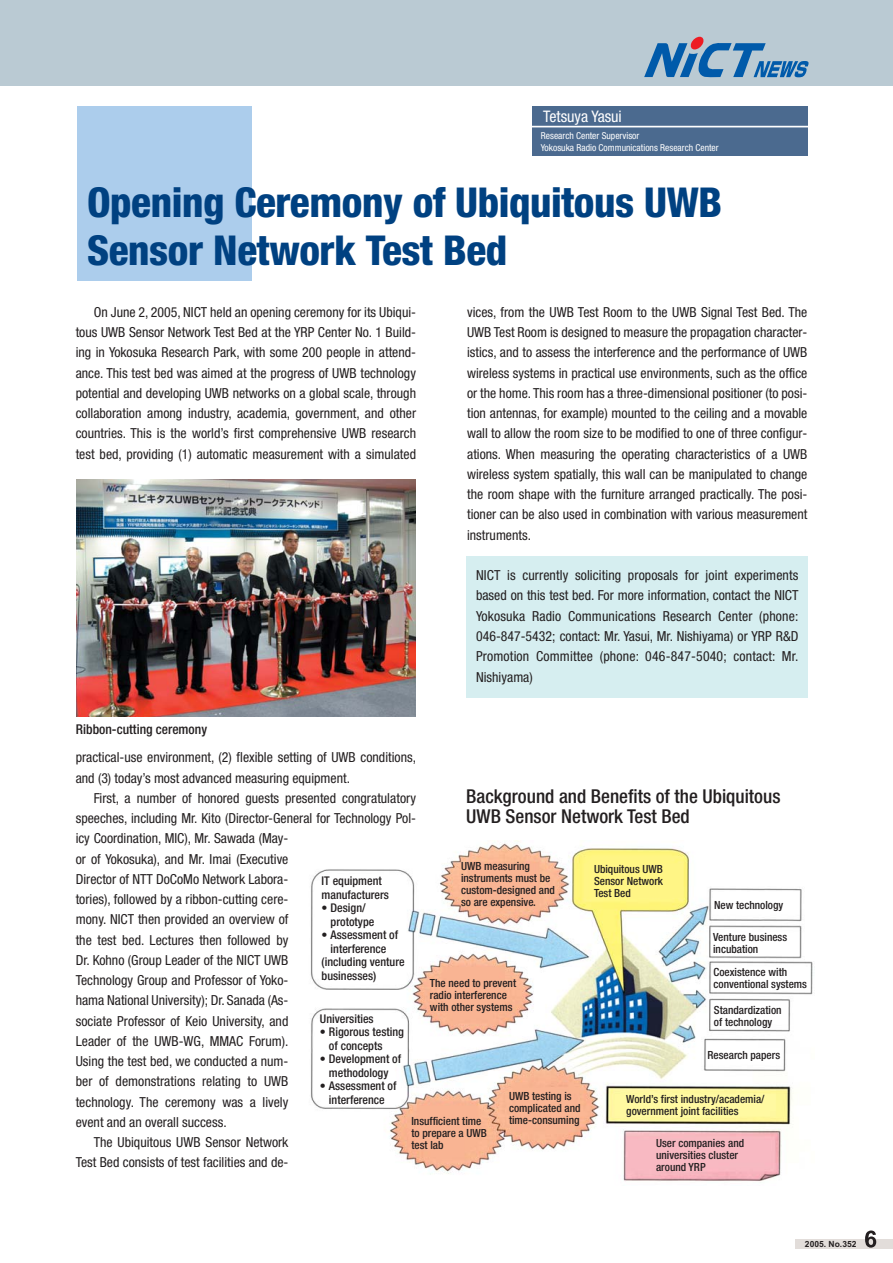
<style>
.page{position:relative;width:893px;height:1263px;background:#fff}
.page>*{position:absolute;margin:0;border:0;box-sizing:border-box;transform-origin:0 0}
.t1{font:800 condensed 41.25px/48px "Helvetica Neue";letter-spacing:-.01em;color:#004181}
.t2{font:500 condensed 19.2px/19.5px "Helvetica Neue";color:#231f20}
.t3{font:condensed 15.9px "Helvetica Neue";color:#fff}
.t4{font:condensed 13.8px/20.2px "Helvetica Neue";color:#231f20;text-align:justify}
.t5{font:500 condensed 13.5px "Helvetica Neue";color:#231f20}
.t6{font:500 condensed 12px/13.5px "Helvetica Neue";color:#231f20}
.t7{font:500 condensed 11.25px/12px "Helvetica Neue";color:#231f20}
.t8{font:condensed 9.6px/11.9px "Helvetica Neue";color:#fff}
.t9{font:700 8.55px "Arial";color:#231f20}
</style>
<div class="page">
<div style="left:795px;top:1240px;width:97px;height:9px;background:#e2ddda"></div>
<svg style="left:865px;top:1231px;width:11px;height:17px"></svg>
<div style="left:0;top:0;width:892px;height:85px;background:#bacad3"></div>
<svg style="left:644px;top:37px;width:164px;height:40px"></svg>
<div style="left:466px;top:556px;width:342px;height:141px;background:#d6eef0"></div>
<img style="left:310px;top:841px;width:503px;height:340px">
<div style="left:77px;top:106px;width:174px;height:175px;background:#accdec"></div>
<img style="left:77px;top:479px;width:338px;height:237px">
<div style="left:532px;top:106px;width:276px;height:50px;background:#4b6a8f"></div>
<hr style="left:528px;top:126px;width:284px;height:1px;background:#fff">
<p class="t3" style="left:543px;top:110px;width:80px">Tetsuya Yasui</p>
<p class="t8" style="left:541px;top:130px;width:179px">Research Center Supervisor<br>Yokosuka Radio Communications Research Center</p>
<h1 class="t1" style="left:87px;top:182px;width:636px">Opening Ceremony of Ubiquitous UWB<br>Sensor Network Test Bed</h1>
<p class="t4" style="left:76px;top:303px;width:342px;text-indent:18px">On June 2, 2005, NICT held an opening ceremony for its Ubiqui&shy;tous UWB Sensor Network Test Bed at the YRP Center No. 1 Build&shy;ing in Yokosuka Research Park, with some 200 people in attend&shy;ance. This test bed was aimed at the progress of UWB technology potential and developing UWB networks on a global scale, through collaboration among industry, academia, government, and other countries. This is the world’s first comprehensive UWB research test bed, providing (1) automatic measurement with a simulated</p>
<p class="t5" style="left:76px;top:725px;width:133px">Ribbon-cutting ceremony</p>
<p class="t4" style="left:467px;top:303px;width:342px">vices, from the UWB Test Room to the UWB Signal Test Bed. The UWB Test Room is designed to measure the propagation character&shy;istics, and to assess the interference and the performance of UWB wireless systems in practical use environments, such as the office or the home. This room has a three-dimensional positioner (to posi&shy;tion antennas, for example) mounted to the ceiling and a movable wall to allow the room size to be modified to one of three configur&shy;ations. When measuring the operating characteristics of a UWB wireless system spatially, this wall can be manipulated to change the room shape with the furniture arranged practically. The posi&shy;tioner can be also used in combination with various measurement instruments.</p>
<p class="t4" style="left:476px;top:566px;width:324px">NICT is currently soliciting proposals for joint experiments based on this test bed. For more information, contact the NICT Yokosuka Radio Communications Research Center (phone:<br>046-847-5432; contact: Mr. Yasui, Mr. Nishiyama) or YRP R&amp;D Promotion Committee (phone: 046-847-5040; contact: Mr.<br>Nishiyama)</p>
<p class="t4" style="left:76px;top:749px;width:342px">practical-use environment, (2) flexible setting of UWB conditions, and (3) today’s most advanced measuring equipment.</p>
<p class="t4" style="left:94px;top:789px;width:324px">First, a number of honored guests presented congratulatory</p>
<p class="t4" style="left:76px;top:809px;width:342px">speeches, including Mr. Kito (Director-General for Technology Pol-</p>
<p class="t4" style="left:76px;top:830px;width:214px">icy Coordination, MIC), Mr. Sawada (May-</p>
<p class="t4" style="left:76px;top:850px;width:214px">or of Yokosuka), and Mr. Imai (Executive</p>
<p class="t4" style="left:76px;top:870px;width:214px">Director of NTT DoCoMo Network Labora-</p>
<p class="t4" style="left:76px;top:890px;width:214px">tories), followed by a ribbon-cutting cere-</p>
<p class="t4" style="left:76px;top:911px;width:214px">mony. NICT then provided an overview of</p>
<p class="t4" style="left:76px;top:931px;width:214px">the test bed. Lectures then followed by</p>
<p class="t4" style="left:76px;top:951px;width:214px">Dr. Kohno (Group Leader of the NICT UWB</p>
<p class="t4" style="left:76px;top:971px;width:214px">Technology Group and Professor of Yoko-</p>
<p class="t4" style="left:76px;top:992px;width:214px">hama National University); Dr. Sanada (As-</p>
<p class="t4" style="left:76px;top:1012px;width:214px">sociate Professor of Keio University, and</p>
<p class="t4" style="left:76px;top:1032px;width:214px">Leader of the UWB-WG, MMAC Forum).</p>
<p class="t4" style="left:76px;top:1052px;width:214px">Using the test bed, we conducted a num-</p>
<p class="t4" style="left:76px;top:1073px;width:214px">ber of demonstrations relating to UWB</p>
<p class="t4" style="left:76px;top:1093px;width:214px">technology. The ceremony was a lively</p>
<p class="t4" style="left:76px;top:1113px;width:152px">event and an overall success.</p>
<p class="t4" style="left:94px;top:1133px;width:196px">The Ubiquitous UWB Sensor Network</p>
<p class="t4" style="left:76px;top:1154px;width:214px">Test Bed consists of test facilities and de-</p>
<h2 class="t2" style="left:466px;top:788px;width:316px">Background and Benefits of the Ubiquitous<br>UWB Sensor Network Test Bed</h2>
<p class="t7" style="left:461px;top:861px;width:95px">UWB measuring instruments must be custom-designed and so are expensive.</p>
<p class="t7" style="left:594px;top:864px;width:71px;text-align:justify">Ubiquitous UWB Sensor Network Test Bed</p>
<p class="t6" style="left:321px;top:875px;width:69px">IT equipment manufacturers</p>
<p class="t6" style="left:330px;top:902px;width:45px;text-indent:-9px">• Design/ prototype</p>
<p class="t6" style="left:321px;top:929px;width:78px">• Assessment of</p>
<p class="t6" style="left:330px;top:943px;width:57px">interference</p>
<p class="t6" style="left:321px;top:956px;width:84px">(including venture</p>
<p class="t6" style="left:321px;top:970px;width:56px">businesses)</p>
<p class="t6" style="left:320px;top:1013px;width:55px">Universities</p>
<p class="t6" style="left:329px;top:1026px;width:77px;text-indent:-9px">• Rigorous testing of concepts</p>
<p class="t6" style="left:320px;top:1053px;width:83px;text-align:center">• Development of methodology</p>
<p class="t6" style="left:320px;top:1080px;width:78px;text-align:center">• Assessment of interference</p>
<p class="t7" style="left:714px;top:900px;width:71px">New technology</p>
<p class="t7" style="left:713px;top:932px;width:76px">Venture business incubation</p>
<p class="t7" style="left:713px;top:967px;width:95px">Coexistence with conventional systems</p>
<p class="t7" style="left:714px;top:1005px;width:69px">Standardization of technology</p>
<p class="t7" style="left:707px;top:1050px;width:74px">Research papers</p>
<p class="t7" style="left:626px;top:1094px;width:140px">World’s first industry/academia/ government joint facilities</p>
<p class="t7" style="left:656px;top:1138px;width:90px">User companies and universities cluster around YRP</p>
<p class="t7" style="left:430px;top:978px;width:88px">The need to prevent radio interference with other systems</p>
<p class="t7" style="left:509px;top:1091px;width:73px">UWB testing is complicated and time-consuming</p>
<p class="t7" style="left:411px;top:1116px;width:77px">Insufficient time to prepare a UWB test lab</p>
<p class="t9" style="left:805px;top:1241px;width:53px">2005. No.352</p>
</div>
